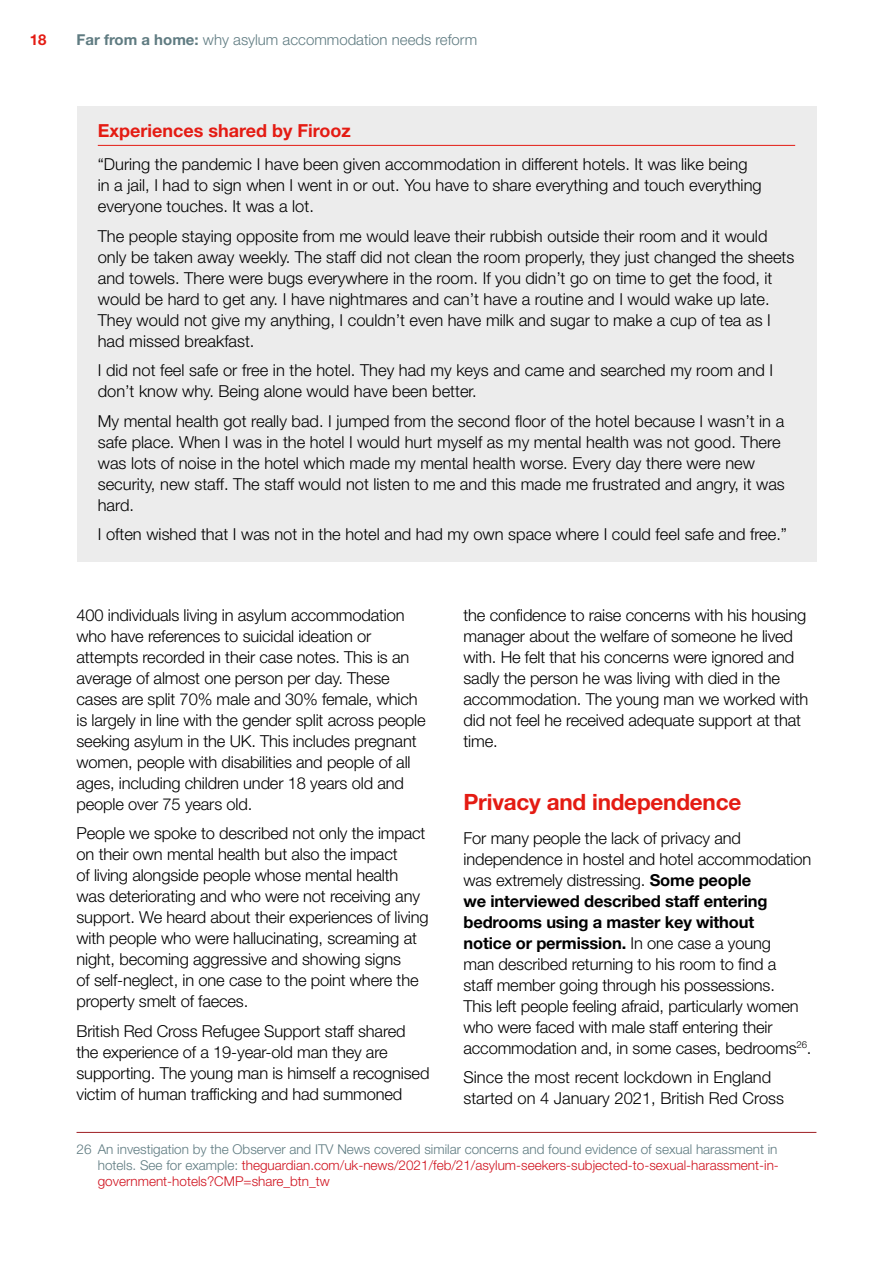
<style>
.page{position:relative;width:893px;height:1263px;background:#fff}
.page>*{position:absolute;margin:0;border:0;box-sizing:border-box;transform-origin:0 0}
.Heading_2{font:700 22.5px "Helvetica Neue LT Std";letter-spacing:-.01em;color:#e41b13}
.box_heading_normal_u{font:700 18px "Helvetica Neue LT Std";color:#e41b13}
.BODY_COPY{font:300 16.5px/21px "Helvetica Neue LT Std";letter-spacing:-.01em;color:#000}
.box_text{font:300 16.5px/21px "Helvetica Neue LT Std";color:#000}
.t1{font:300 15px "Helvetica Neue LT Std";color:#5f7b81}
.t2{font:700 15px "Helvetica Neue LT Std";color:#e41b13}
.Footnote{font:300 13.5px/16.2px "Helvetica Neue LT Std";color:#5f7b81;text-align:justify}
.s1{font-weight:700}
.s2{color:#d0131f}
</style>
<div class="page">
<hr style="left:77px;top:1132px;width:739px;height:1px;background:#9e1e22">
<div style="left:77px;top:107px;width:739px;height:52px;background:#ececec"></div>
<hr style="left:98px;top:145px;width:697px;height:1px;background:#e41b13">
<div style="left:77px;top:154px;width:739px;height:80px;background:#ececec"></div>
<div style="left:77px;top:226px;width:739px;height:142px;background:#ececec"></div>
<div style="left:77px;top:360px;width:739px;height:59px;background:#ececec"></div>
<div style="left:77px;top:411px;width:739px;height:121px;background:#ececec"></div>
<div style="left:77px;top:524px;width:739px;height:38px;background:#ececec"></div>
<p class="t2" style="left:30px;top:30px;width:18px">18</p>
<p class="t1" style="left:77px;top:30px;width:402px"><span class="s1">Far from a home:</span> why asylum accommodation needs reform</p>
<p class="box_heading_normal_u" style="left:98px;top:119px;width:255px">Experiences shared by Firooz</p>
<p class="box_text" style="left:98px;top:154px;width:665px">“During the pandemic I have been given accommodation in different hotels. It was like being in a jail, I had to sign when I went in or out. You have to share everything and touch everything everyone touches. It was a lot.</p>
<p class="box_text" style="left:98px;top:225px;width:698px">The people staying opposite from me would leave their rubbish outside their room and it would only be taken away weekly. The staff did not clean the room properly, they just changed the sheets and towels. There were bugs everywhere in the room. If you didn’t go on time to get the food, it would be hard to get any. I have nightmares and can’t have a routine and I would wake up late.<br>They would not give my anything, I couldn’t even have milk and sugar to make a cup of tea as I had missed breakfast.</p>
<p class="box_text" style="left:98px;top:360px;width:677px">I did not feel safe or free in the hotel. They had my keys and came and searched my room and I don’t know why. Being alone would have been better.</p>
<p class="box_text" style="left:98px;top:410px;width:689px">My mental health got really bad. I jumped from the second floor of the hotel because I wasn’t in a safe place. When I was in the hotel I would hurt myself as my mental health was not good. There was lots of noise in the hotel which made my mental health worse. Every day there were new security, new staff. The staff would not listen to me and this made me frustrated and angry, it was hard.</p>
<p class="box_text" style="left:98px;top:524px;width:691px">I often wished that I was not in the hotel and had my own space where I could feel safe and free.”</p>
<p class="BODY_COPY" style="left:77px;top:604px;width:351px">400 individuals living in asylum accommodation who have references to suicidal ideation or attempts recorded in their case notes. This is an average of almost one person per day. These cases are split 70% male and 30% female, which is largely in line with the gender split across people seeking asylum in the UK. This includes pregnant women, people with disabilities and people of all ages, including children under 18 years old and people over 75 years old.</p>
<p class="BODY_COPY" style="left:77px;top:822px;width:354px">People we spoke to described not only the impact on their own mental health but also the impact<br>of living alongside people whose mental health was deteriorating and who were not receiving any support. We heard about their experiences of living with people who were hallucinating, screaming at night, becoming aggressive and showing signs<br>of self-neglect, in one case to the point where the property smelt of faeces.</p>
<p class="BODY_COPY" style="left:77px;top:1020px;width:354px">British Red Cross Refugee Support staff shared the experience of a 19-year-old man they are supporting. The young man is himself a recognised victim of human trafficking and had summoned</p>
<p class="BODY_COPY" style="left:463px;top:604px;width:346px">the confidence to raise concerns with his housing manager about the welfare of someone he lived with. He felt that his concerns were ignored and sadly the person he was living with died in the accommodation. The young man we worked with did not feel he received adequate support at that time.</p>
<p class="Heading_2" style="left:463px;top:788px;width:279px">Privacy and independence</p>
<p class="BODY_COPY" style="left:463px;top:827px;width:350px">For many people the lack of privacy and independence in hostel and hotel accommodation was extremely distressing. <span class="s1">Some people<br>we interviewed described staff entering bedrooms using a master key without<br>notice or permission.</span> In one case a young<br>man described returning to his room to find a<br>staff member going through his possessions.<br>This left people feeling afraid, particularly women who were faced with male staff entering their accommodation and, in some cases, bedrooms<sup>26</sup>.</p>
<p class="BODY_COPY" style="left:463px;top:1067px;width:322px">Since the most recent lockdown in England started on 4 January 2021, British Red Cross</p>
<p class="Footnote" style="left:98px;top:1141px;width:683px;text-indent:-21px">26 An investigation by the Observer and ITV News covered similar concerns and found evidence of sexual harassment in hotels. See for example: <span class="s2">theguardian.com/uk-news/2021/feb/21/asylum-seekers-subjected-to-sexual-harassment-in&shy;government-hotels?CMP=share_btn_tw</span></p>
</div>
